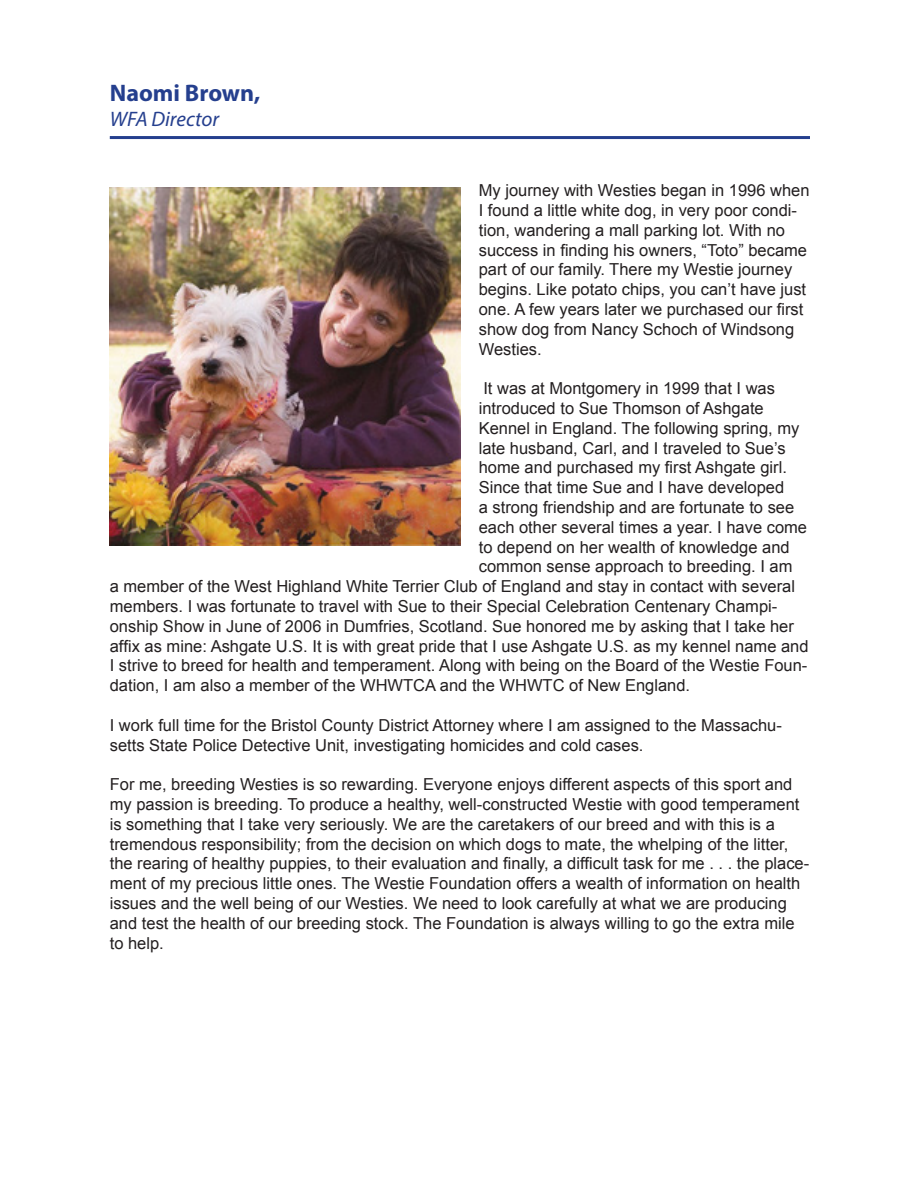
<style>
.page{position:relative;width:918px;height:1188px;background:#fff}
.page>*{position:absolute;margin:0;border:0;box-sizing:border-box;transform-origin:0 0}
.Head_1{font:700 24px "Myriad Pro";color:#253f8e}
.Head_2{font:italic 21px "Myriad Pro";color:#253f8e}
.t1{font:16.5px/19.8px "Arial";color:#231f20}
</style>
<div class="page">
<hr style="left:110px;top:136px;width:700px;height:3px;background:#253f8e">
<img style="left:110px;top:187px;width:351px;height:359px">
<p class="Head_1" style="left:110px;top:77px;width:152px">Naomi Brown,</p>
<p class="Head_2" style="left:110px;top:106px;width:111px">WFA Director</p>
<p class="t1" style="left:479px;top:181px;width:332px">My journey with Westies began in 1996 when I found a little white dog, in very poor condi&shy;tion, wandering a mall parking lot. With no success in finding his owners, “Toto” became part of our family. There my Westie journey begins. Like potato chips, you can’t have just one. A few years later we purchased our first show dog from Nancy Schoch of Windsong Westies.</p>
<p class="t1" style="left:483px;top:379px;width:293px">It was at Montgomery in 1999 that I was</p>
<p class="t1" style="left:479px;top:398px;width:286px">introduced to Sue Thomson of Ashgate</p>
<p class="t1" style="left:479px;top:418px;width:322px">Kennel in England. The following spring, my</p>
<p class="t1" style="left:479px;top:438px;width:308px">late husband, Carl, and I traveled to Sue’s</p>
<p class="t1" style="left:479px;top:458px;width:310px">home and purchased my first Ashgate girl.</p>
<p class="t1" style="left:479px;top:478px;width:307px">Since that time Sue and I have developed</p>
<p class="t1" style="left:479px;top:497px;width:317px">a strong friendship and are fortunate to see</p>
<p class="t1" style="left:479px;top:517px;width:330px">each other several times a year. I have come</p>
<p class="t1" style="left:479px;top:537px;width:312px">to depend on her wealth of knowledge and</p>
<p class="t1" style="left:479px;top:557px;width:315px">common sense approach to breeding. I am</p>
<p class="t1" style="left:110px;top:577px;width:687px">a member of the West Highland White Terrier Club of England and stay in contact with several</p>
<p class="t1" style="left:110px;top:596px;width:669px">members. I was fortunate to travel with Sue to their Special Celebration Centenary Champi-</p>
<p class="t1" style="left:110px;top:616px;width:686px">onship Show in June of 2006 in Dumfries, Scotland. Sue honored me by asking that I take her</p>
<p class="t1" style="left:110px;top:636px;width:700px">affix as mine: Ashgate U.S. It is with great pride that I use Ashgate U.S. as my kennel name and</p>
<p class="t1" style="left:110px;top:656px;width:699px">I strive to breed for health and temperament. Along with being on the Board of the Westie Foun-</p>
<p class="t1" style="left:110px;top:676px;width:582px">dation, I am also a member of the WHWTCA and the WHWTC of New England.</p>
<p class="t1" style="left:110px;top:715px;width:674px">I work full time for the Bristol County District Attorney where I am assigned to the Massachu&shy;setts State Police Detective Unit, investigating homicides and cold cases.</p>
<p class="t1" style="left:110px;top:775px;width:701px">For me, breeding Westies is so rewarding. Everyone enjoys different aspects of this sport and my passion is breeding. To produce a healthy, well-constructed Westie with good temperament is something that I take very seriously. We are the caretakers of our breed and with this is a tremendous responsibility; from the decision on which dogs to mate, the whelping of the litter, the rearing of healthy puppies, to their evaluation and finally, a difficult task for me . . . the place&shy;ment of my precious little ones. The Westie Foundation offers a wealth of information on health issues and the well being of our Westies. We need to look carefully at what we are producing and test the health of our breeding stock. The Foundation is always willing to go the extra mile to help.</p>
</div>
